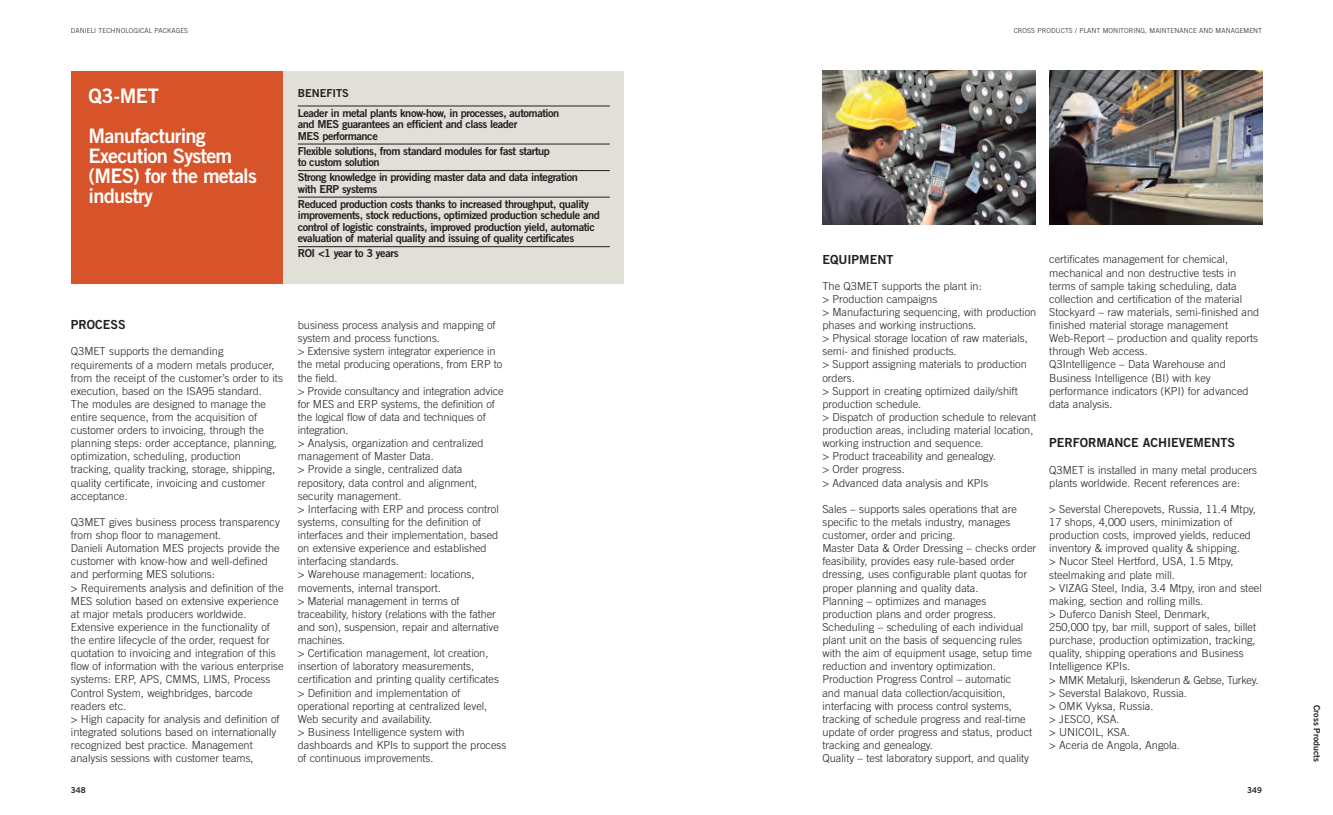
<style>
.page{position:relative;width:1333px;height:815px;background:#fff}
.page>*{position:absolute;margin:0;border:0;box-sizing:border-box;transform-origin:0 0}
.t1{font:20px/20px "Trade Gothic LT Std Bd 2";letter-spacing:-.04em;color:#fff}
.t2{font:12.5px "Trade Gothic LT Std Bd 2";color:#231f20}
.t3{font:300 11px/13.1px "Trade Gothic LT Std";color:#231f20}
.t4{font:11px/11.5px "Trade Gothic LT Std Bd 2";letter-spacing:-.04em;color:#231f20}
.t5{font:8.75px "Trade Gothic LT Std Bd 2";color:#231f20}
.t6{font:8.12px "Trade Gothic LT Std Bd 2";color:#231f20}
.t7{font:300 6.88px "Trade Gothic LT Std";letter-spacing:.01em;color:#231f20}
</style>
<div class="page">
<div style="left:71px;top:71px;width:212px;height:212px;background:#d7532a"></div>
<div style="left:283px;top:71px;width:341px;height:212px;background:#e0dfd8"></div>
<hr style="left:298px;top:106px;width:311px;height:1px;background:#231f20">
<hr style="left:298px;top:144px;width:311px;height:1px;background:#231f20">
<hr style="left:298px;top:170px;width:311px;height:1px;background:#231f20">
<hr style="left:298px;top:197px;width:311px;height:1px;background:#231f20">
<hr style="left:298px;top:246px;width:311px;height:1px;background:#231f20">
<img style="left:1049px;top:71px;width:212px;height:153px">
<img style="left:822px;top:71px;width:213px;height:153px">
<p class="t7" style="left:71px;top:27px;width:119px">DANIELI TECHNOLOGICAL PACKAGES</p>
<p class="t7" style="left:1013px;top:27px;width:250px">CROSS PRODUCTS / PLANT MONITORING, MAINTENANCE AND MANAGEMENT</p>
<h1 class="t1" style="left:89px;top:76px;width:119px;line-height:40px">Q3-MET<br>Manufacturing</h1>
<h1 class="t1" style="left:89px;top:146px;width:170px">Execution System (MES) for the metals industry</h1>
<p class="t4" style="left:298px;top:82px;width:263px;line-height:20.2px">BENEFITS<br>Leader in metal plants know-how, in processes, automation</p>
<p class="t4" style="left:298px;top:118px;width:221px">and MES guarantees an efficient and class leader<br>MES performance</p>
<p class="t4" style="left:298px;top:145px;width:254px">Flexible solutions, from standard modules for fast startup to custom solution</p>
<p class="t4" style="left:298px;top:172px;width:282px">Strong knowledge in providing master data and data integration with ERP systems</p>
<p class="t4" style="left:298px;top:198px;width:303px">Reduced production costs thanks to increased throughput, quality improvements, stock reductions, optimized production schedule and control of logistic constraints, improved production yield, automatic evaluation of material quality and issuing of quality certificates</p>
<p class="t4" style="left:298px;top:248px;width:102px">ROI &lt;1 year to 3 years</p>
<p class="t2" style="left:71px;top:317px;width:56px">PROCESS</p>
<p class="t3" style="left:71px;top:345px;width:213px">Q3MET supports the demanding requirements of a modern metals producer, from the receipt of the customer’s order to its execution, based on the ISA95 standard.<br>The modules are designed to manage the entire sequence, from the acquisition of customer orders to invoicing, through the planning steps: order acceptance, planning, optimization, scheduling, production tracking, quality tracking, storage, shipping, quality certificate, invoicing and customer acceptance.</p>
<p class="t3" style="left:71px;top:515px;width:214px">Q3MET gives business process transparency from shop floor to management.<br>Danieli Automation MES projects provide the customer with know-how and well-defined and performing MES solutions:<br>&gt; Requirements analysis and definition of the MES solution based on extensive experience at major metals producers worldwide.<br>Extensive experience in the functionality of the entire lifecycle of the order, request for quotation to invoicing and integration of this flow of information with the various enterprise systems: ERP, APS, CMMS, LIMS, Process Control System, weighbridges, barcode readers etc.<br>&gt; High capacity for analysis and definition of integrated solutions based on internationally recognized best practice. Management analysis sessions with customer teams,</p>
<p class="t3" style="left:298px;top:318px;width:210px">business process analysis and mapping of system and process functions.<br>&gt; Extensive system integrator experience in the metal producing operations, from ERP to the field.<br>&gt; Provide consultancy and integration advice for MES and ERP systems, the definition of the logical flow of data and techniques of integration.<br>&gt; Analysis, organization and centralized management of Master Data.<br>&gt; Provide a single, centralized data repository, data control and alignment, security management.<br>&gt; Interfacing with ERP and process control systems, consulting for the definition of interfaces and their implementation, based on extensive experience and established interfacing standards.<br>&gt; Warehouse management: locations, movements, internal transport.<br>&gt; Material management in terms of traceability, history (relations with the father and son), suspension, repair and alternative machines.<br>&gt; Certification management, lot creation, insertion of laboratory measurements, certification and printing quality certificates &gt; Definition and implementation of operational reporting at centralized level, Web security and availability.<br>&gt; Business Intelligence system with dashboards and KPIs to support the process of continuous improvements.</p>
<p class="t2" style="left:822px;top:251px;width:72px">EQUIPMENT</p>
<p class="t3" style="left:822px;top:279px;width:215px">The Q3MET supports the plant in:<br>&gt; Production campaigns<br>&gt; Manufacturing sequencing, with production phases and working instructions.<br>&gt; Physical storage location of raw materials, semi- and finished products.<br>&gt; Support assigning materials to production orders.<br>&gt; Support in creating optimized daily/shift production schedule.<br>&gt; Dispatch of production schedule to relevant production areas, including material location, working instruction and sequence.<br>&gt; Product traceability and genealogy.<br>&gt; Order progress.<br>&gt; Advanced data analysis and KPIs</p>
<p class="t3" style="left:822px;top:502px;width:215px">Sales – supports sales operations that are specific to the metals industry, manages customer, order and pricing.<br>Master Data &amp; Order Dressing – checks order feasibility, provides easy rule-based order dressing, uses configurable plant quotas for proper planning and quality data.<br>Planning – optimizes and manages production plans and order progress.<br>Scheduling – scheduling of each individual plant unit on the basis of sequencing rules with the aim of equipment usage, setup time reduction and inventory optimization.<br>Production Progress Control – automatic<br>and manual data collection/acquisition, interfacing with process control systems, tracking of schedule progress and real-time update of order progress and status, product tracking and genealogy.<br>Quality – test laboratory support, and quality</p>
<p class="t3" style="left:1049px;top:253px;width:211px">certificates management for chemical, mechanical and non destructive tests in terms of sample taking scheduling, data collection and certification of the material Stockyard – raw materials, semi-finished and finished material storage management Web-Report – production and quality reports through Web access.<br>Q3Intelligence – Data Warehouse and Business Intelligence (BI) with key performance indicators (KPI) for advanced data analysis.</p>
<p class="t2" style="left:1049px;top:435px;width:187px">PERFORMANCE ACHIEVEMENTS</p>
<p class="t3" style="left:1049px;top:463px;width:209px">Q3MET is installed in many metal producers plants worldwide. Recent references are:</p>
<p class="t3" style="left:1049px;top:502px;width:214px">&gt; Severstal Cherepovets, Russia, 11.4 Mtpy, 17 shops, 4,000 users, minimization of production costs, improved yields, reduced inventory &amp; improved quality &amp; shipping.<br>&gt; Nucor Steel Hertford, USA, 1.5 Mtpy, steelmaking and plate mill.<br>&gt; VIZAG Steel, India, 3.4 Mtpy, iron and steel making, section and rolling mills.<br>&gt; Duferco Danish Steel, Denmark,<br>250,000 tpy, bar mill, support of sales, billet purchase, production optimization, tracking, quality, shipping operations and Business Intelligence KPIs.<br>&gt; MMK Metalurji, Iskenderun &amp; Gebse, Turkey. &gt; Severstal Balakovo, Russia.<br>&gt; OMK Vyksa, Russia.<br>&gt; JESCO, KSA.<br>&gt; UNICOIL, KSA.<br>&gt; Aceria de Angola, Angola.</p>
<p class="t6" style="left:71px;top:785px;width:16px">348</p>
<p class="t6" style="left:1247px;top:785px;width:16px">349</p>
<p class="t5" style="left:1322px;top:705px;width:58px;rotate:90deg">Cross Products</p>
</div>
